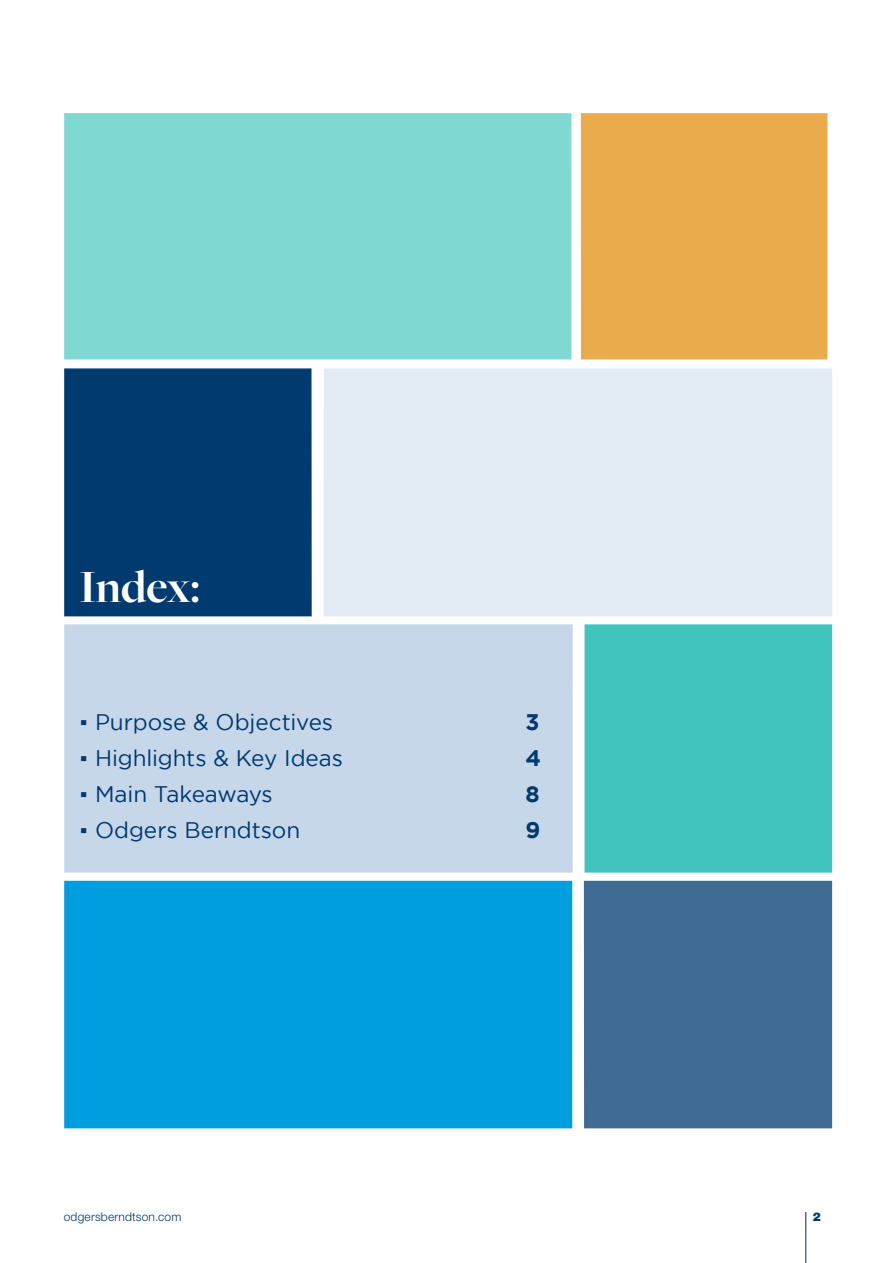
<style>
.page{position:relative;width:893px;height:1263px;background:#fff}
.page>*{position:absolute;margin:0;border:0;box-sizing:border-box;transform-origin:0 0}
.t1{font:700 48px "Freight Big Pro";letter-spacing:-.01em;color:#fff}
.t2{font:22.5px "Gotham";letter-spacing:-.005em;color:#003a6f}
.t3{font:700 22.5px/36px "Gotham";color:#003a6f;text-align:justify}
.t4{font:300 12px "Helvetica Neue LTW1 G";letter-spacing:.015em;color:#003a70}
.t5{font:900 12px "Helvetica Neue LT Std";color:#003a70}
.s1{font-family:"Times New Roman"}
</style>
<div class="page">
<div style="left:64px;top:624px;width:509px;height:249px;background:#c7d7ea"></div>
<div style="left:64px;top:881px;width:508px;height:247px;background:#009ede"></div>
<div style="left:584px;top:881px;width:248px;height:247px;background:#406b93"></div>
<div style="left:584px;top:624px;width:248px;height:249px;background:#40c4bd"></div>
<div style="left:64px;top:368px;width:248px;height:248px;background:#003a6f"></div>
<div style="left:324px;top:368px;width:508px;height:248px;background:#e3ebf4"></div>
<div style="left:581px;top:113px;width:246px;height:246px;background:#e9ab4b"></div>
<div style="left:64px;top:113px;width:507px;height:246px;background:#80d8d3"></div>
<hr style="left:805px;top:1212px;width:1px;height:51px;background:#002b41">
<h1 class="t1" style="left:79px;top:555px;width:123px">Index:</h1>
<p class="t2" style="left:80px;top:709px;width:255px"><span class="s1">▪</span> Purpose &amp; Objectives</p>
<p class="t2" style="left:80px;top:745px;width:265px"><span class="s1">▪</span> Highlights &amp; Key Ideas</p>
<p class="t2" style="left:80px;top:781px;width:195px"><span class="s1">▪</span> Main Takeaways</p>
<p class="t2" style="left:80px;top:817px;width:222px"><span class="s1">▪</span> Odgers Berndtson</p>
<p class="t3" style="left:526px;top:703px;width:17px">3<br>4<br>8<br>9</p>
<p class="t4" style="left:64px;top:1209px;width:119px">odgersberndtson.com</p>
<p class="t5" style="left:813px;top:1210px;width:10px">2</p>
</div>
